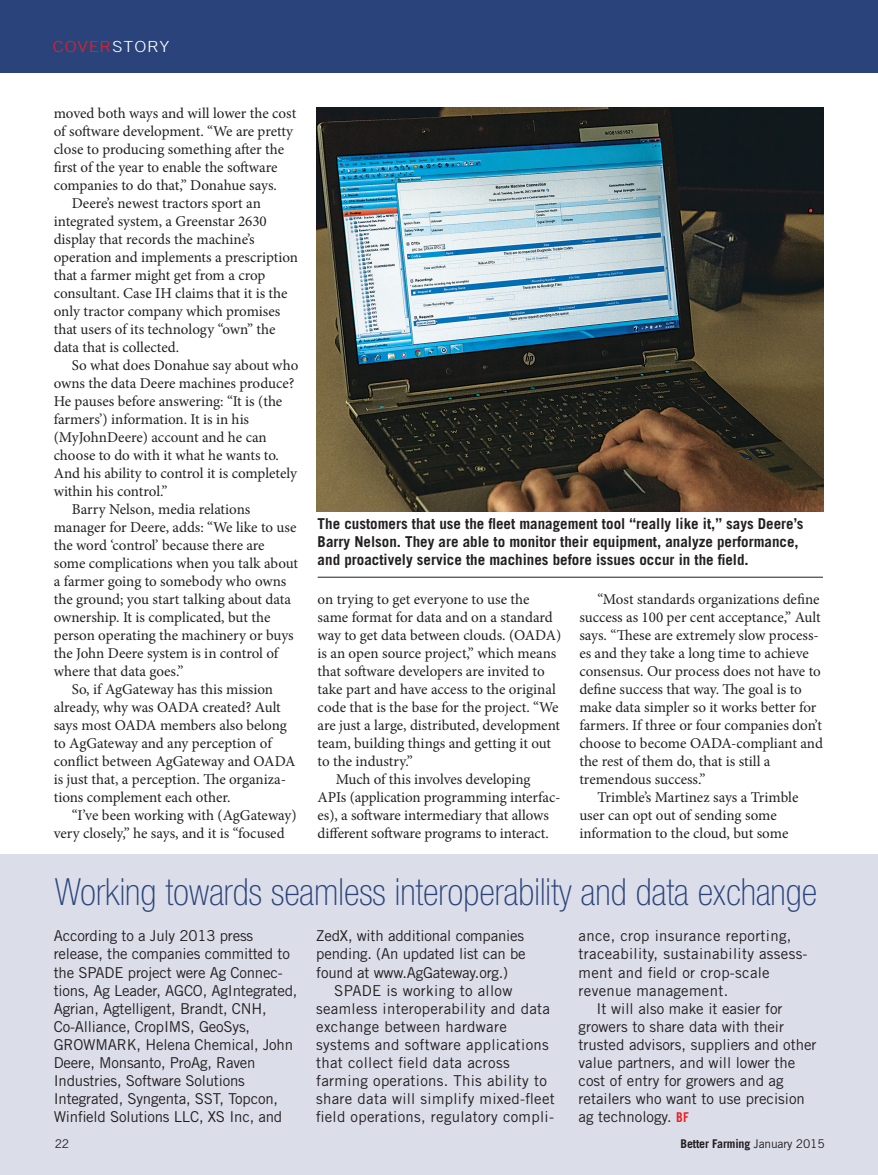
<style>
.page{position:relative;width:878px;height:1175px;background:#fff}
.page>*{position:absolute;margin:0;border:0;box-sizing:border-box;transform-origin:0 0}
.Body_copy_reg{font:100 condensed 37.5px "Helvetica Neue";color:#2a447b}
.STORY_SUBJECT_LEFT{font:300 15.3px "Trade Gothic";letter-spacing:.05em;color:#ee1d23;scale:1.18 1}
.Body_copy_reg-2{font:15px/18px "Minion Pro";letter-spacing:-.005em;color:#231f20}
.Body_copy_reg-3{font:15px/18px "Trade Gothic";color:#231f20}
.Body_copy_reg-4{font:15px/18px "Trade Gothic";letter-spacing:.02em;color:#231f20}
.Body_copy_reg-5{font:700 15px/18px "Trade Gothic";color:#231f20}
.ShortTakes_HEADING{font:700 12px "Trade Gothic";letter-spacing:-.015em;color:#231f20}
.ShortTakes_HEADING-2{font:12px "Trade Gothic";color:#231f20}
.s1{color:#fff}
.s2{font-family:"Trade Gothic Bold Cond Twenty";font-size:13.5px;color:#ee1d23}
.s3{font-weight:400}
</style>
<div class="page">
<div style="left:0;top:855px;width:878px;height:319px;background:#dbdde9"></div>
<div style="left:0;top:0;width:878px;height:73px;background:#2a447b"></div>
<hr style="left:317px;top:577px;width:506px;height:1px;background:#231f20">
<img style="left:316px;top:107px;width:507px;height:404px">
<p class="STORY_SUBJECT_LEFT" style="left:53px;top:38px;width:100px">COVER<span class="s1">STORY</span></p>
<p class="Body_copy_reg-2" style="left:54px;top:104px;width:244px">moved both ways and will lower the cost of software development. “We are pretty close to producing something after the first of the year to enable the software companies to do that,” Donahue says.</p>
<p class="Body_copy_reg-2" style="left:54px;top:194px;width:246px;text-indent:18px">Deere’s newest tractors sport an integrated system, a Greenstar 2630 display that records the machine’s operation and implements a prescription that a farmer might get from a crop consultant. Case IH claims that it is the only tractor company which promises that users of its technology “own” the data that is collected.</p>
<p class="Body_copy_reg-2" style="left:54px;top:356px;width:246px;text-indent:18px">So what does Donahue say about who owns the data Deere machines produce?<br>He pauses before answering: “It is (the farmers’) information. It is in his (MyJohnDeere) account and he can choose to do with it what he wants to.<br>And his ability to control it is completely within his control.”</p>
<p class="Body_copy_reg-2" style="left:54px;top:500px;width:246px;text-indent:18px">Barry Nelson, media relations manager for Deere, adds: “We like to use the word ‘control’ because there are some complications when you talk about a farmer going to somebody who owns the ground; you start talking about data ownership. It is complicated, but the person operating the machinery or buys the John Deere system is in control of where that data goes.”</p>
<p class="Body_copy_reg-2" style="left:54px;top:680px;width:243px;text-indent:18px">So, if AgGateway has this mission already, why was OADA created? Ault says most OADA members also belong to AgGateway and any perception of conflict between AgGateway and OADA is just that, a perception. The organiza&shy;tions complement each other.</p>
<p class="Body_copy_reg-2" style="left:54px;top:806px;width:244px;text-indent:18px">“I’ve been working with (AgGateway) very closely,” he says, and it is “focused</p>
<p class="Body_copy_reg-5" style="left:317px;top:514px;width:487px">The customers that use the fleet management tool “really like it,” says Deere’s<br>Barry Nelson. They are able to monitor their equipment, analyze performance, and proactively service the machines before issues occur in the field.</p>
<p class="Body_copy_reg-2" style="left:317px;top:590px;width:245px">on trying to get everyone to use the same format for data and on a standard way to get data between clouds. (OADA) is an open source project,” which means that software developers are invited to take part and have access to the original code that is the base for the project. “We are just a large, distributed, development team, building things and getting it out to the industry.”</p>
<p class="Body_copy_reg-2" style="left:317px;top:770px;width:244px;text-indent:18px">Much of this involves developing APIs (application programming interfac&shy;es), a software intermediary that allows different software programs to interact.</p>
<p class="Body_copy_reg-2" style="left:579px;top:590px;width:245px;text-indent:18px">“Most standards organizations define success as 100 per cent acceptance,” Ault says. “These are extremely slow process&shy;es and they take a long time to achieve consensus. Our process does not have to define success that way. The goal is to make data simpler so it works better for farmers. If three or four companies don’t choose to become OADA-compliant and the rest of them do, that is still a tremendous success.”</p>
<p class="Body_copy_reg-2" style="left:579px;top:788px;width:220px;text-indent:18px">Trimble’s Martinez says a Trimble user can opt out of sending some information to the cloud, but some</p>
<p class="Body_copy_reg" style="left:55px;top:870px;width:763px">Working towards seamless interoperability and data exchange</p>
<p class="Body_copy_reg-3" style="left:54px;top:927px;width:245px">According to a July 2013 press release, the companies committed to the SPADE project were Ag Connec&shy;tions, Ag Leader, AGCO, AgIntegrated, Agrian, Agtelligent, Brandt, CNH, Co-Alliance, CropIMS, GeoSys, GROWMARK, Helena Chemical, John Deere, Monsanto, ProAg, Raven Industries, Software Solutions Integrated, Syngenta, SST, Topcon, Winfield Solutions LLC, XS Inc, and</p>
<p class="Body_copy_reg-3" style="left:316px;top:927px;width:211px;text-align:justify">ZedX, with additional companies pending. (An updated list can be found at www.AgGateway.org.)</p>
<p class="Body_copy_reg-4" style="left:316px;top:981px;width:240px;text-indent:18px">SPADE is working to allow seamless interoperability and data exchange between hardware systems and software applications that collect field data across farming operations. This ability to share data will simplify mixed-fleet field operations, regulatory compli-</p>
<p class="Body_copy_reg-4" style="left:578px;top:927px;width:230px">ance, crop insurance reporting, traceability, sustainability assess&shy;ment and field or crop-scale revenue management.</p>
<p class="Body_copy_reg-3" style="left:578px;top:999px;width:239px;text-indent:18px">It will also make it easier for growers to share data with their trusted advisors, suppliers and other value partners, and will lower the cost of entry for growers and ag retailers who want to use precision ag technology. <span class="s2">BF</span></p>
<p class="ShortTakes_HEADING-2" style="left:55px;top:1136px;width:16px">22</p>
<p class="ShortTakes_HEADING" style="left:680px;top:1136px;width:145px">Better Farming <span class="s3">January 2015</span></p>
</div>
